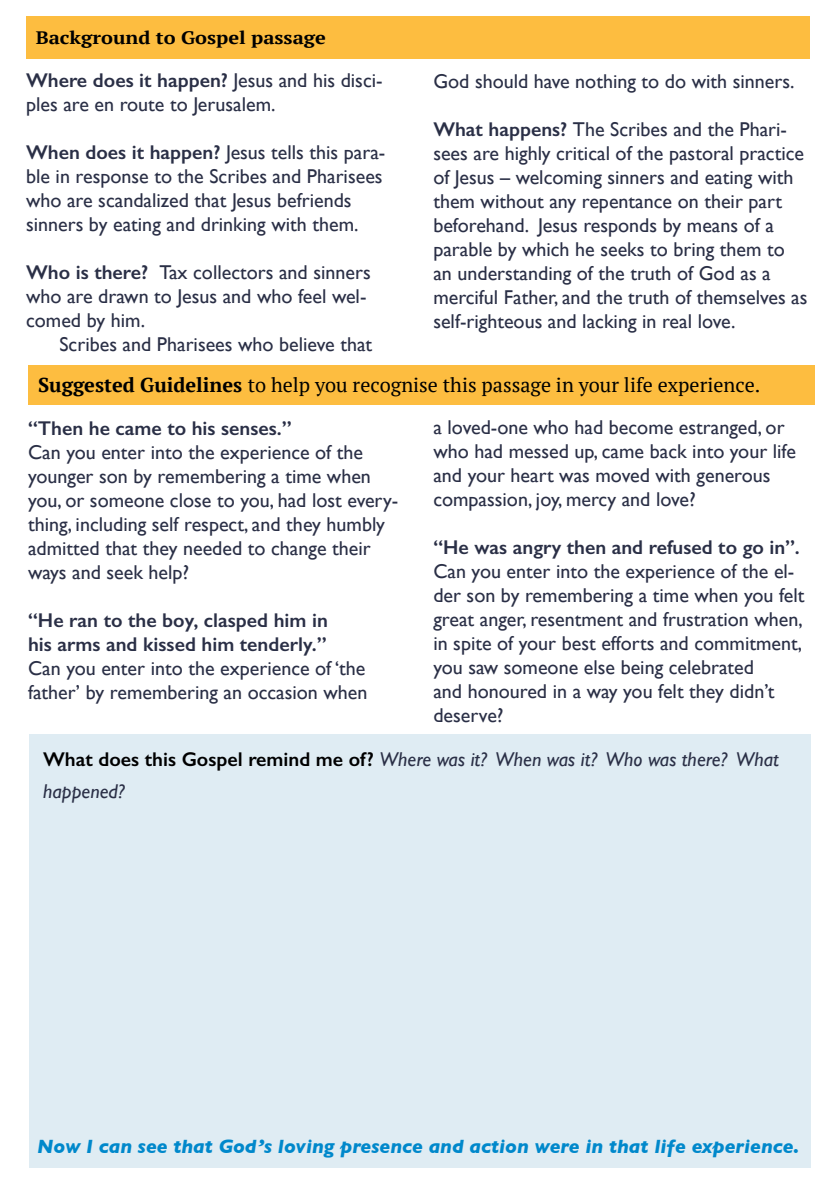
<style>
.page{position:relative;width:840px;height:1191px;background:#fff}
.page>*{position:absolute;margin:0;border:0;box-sizing:border-box;transform-origin:0 0}
.t1{font:20px/24px "Gill Sans";color:#2a2f46}
.t2{font:600 20px/24px "Gill Sans";color:#2a2f46}
.t3{font:italic 20px/32px "Gill Sans";color:#2a2f46}
.t4{font:20px "PT Serif";color:#000}
.t5{font:italic 700 19.6px "Gill Sans";color:#0088cb}
.t6{font:700 18px "PT Serif";color:#000;scale:1.11 1}
.s1{font-weight:600}
.s2{font-weight:700}
.s3{font-weight:600;font-style:normal;color:#000}
</style>
<div class="page">
<div style="left:29px;top:734px;width:780px;height:433px;background:#dfecf3"></div>
<div style="left:28px;top:365px;width:786px;height:40px;background:#fdbd40"></div>
<div style="left:26px;top:16px;width:782px;height:42px;background:#fdbd40"></div>
<p class="t6" style="left:36px;top:26px;width:263px">Background to Gospel passage</p>
<p class="t1" style="left:26px;top:68px;width:358px"><span class="s1">Where does it happen?</span> Jesus and his disci&shy;ples are en route to Jerusalem.</p>
<p class="t1" style="left:26px;top:140px;width:360px"><span class="s1">When does it happen?</span> Jesus tells this para&shy;ble in response to the Scribes and Pharisees who are scandalized that Jesus befriends sinners by eating and drinking with them.</p>
<p class="t1" style="left:26px;top:260px;width:346px"><span class="s1">Who is there?</span> Tax collectors and sinners who are drawn to Jesus and who feel wel&shy;comed by him.</p>
<p class="t1" style="left:59px;top:332px;width:314px">Scribes and Pharisees who believe that</p>
<p class="t1" style="left:433px;top:69px;width:362px">God should have nothing to do with sinners.</p>
<p class="t1" style="left:433px;top:117px;width:375px"><span class="s1">What happens?</span> The Scribes and the Phari&shy;sees are highly critical of the pastoral practice of Jesus – welcoming sinners and eating with them without any repentance on their part beforehand. Jesus responds by means of a parable by which he seeks to bring them to an understanding of the truth of God as a merciful Father, and the truth of themselves as self-righteous and lacking in real love.</p>
<p class="t4" style="left:38px;top:372px;width:723px"><span class="s2">Suggested Guidelines</span> to help you recognise this passage in your life experience.</p>
<p class="t2" style="left:28px;top:416px;width:265px">“Then he came to his senses.”</p>
<p class="t1" style="left:28px;top:440px;width:371px">Can you enter into the experience of the younger son by remembering a time when you, or someone close to you, had lost every&shy;thing, including self respect, and they humbly admitted that they needed to change their ways and seek help?</p>
<p class="t2" style="left:28px;top:608px;width:301px">“He ran to the boy, clasped him in his arms and kissed him tenderly.”</p>
<p class="t1" style="left:28px;top:656px;width:341px">Can you enter into the experience of ‘the father’ by remembering an occasion when</p>
<p class="t1" style="left:433px;top:415px;width:364px">a loved-one who had become estranged, or who had messed up, came back into your life and your heart was moved with generous compassion, joy, mercy and love?</p>
<p class="t2" style="left:433px;top:535px;width:368px">“He was angry then and refused to go in”.</p>
<p class="t1" style="left:433px;top:559px;width:372px">Can you enter into the experience of the el&shy;der son by remembering a time when you felt great anger, resentment and frustration when, in spite of your best efforts and commitment, you saw someone else being celebrated<br>and honoured in a way you felt they didn’t deserve?</p>
<p class="t3" style="left:43px;top:743px;width:736px"><span class="s3">What does this Gospel remind me of?</span> Where was it? When was it? Who was there? What happened?</p>
<p class="t5" style="left:37px;top:1135px;width:763px">Now I can see that God’s loving presence and action were in that life experience.</p>
</div>
